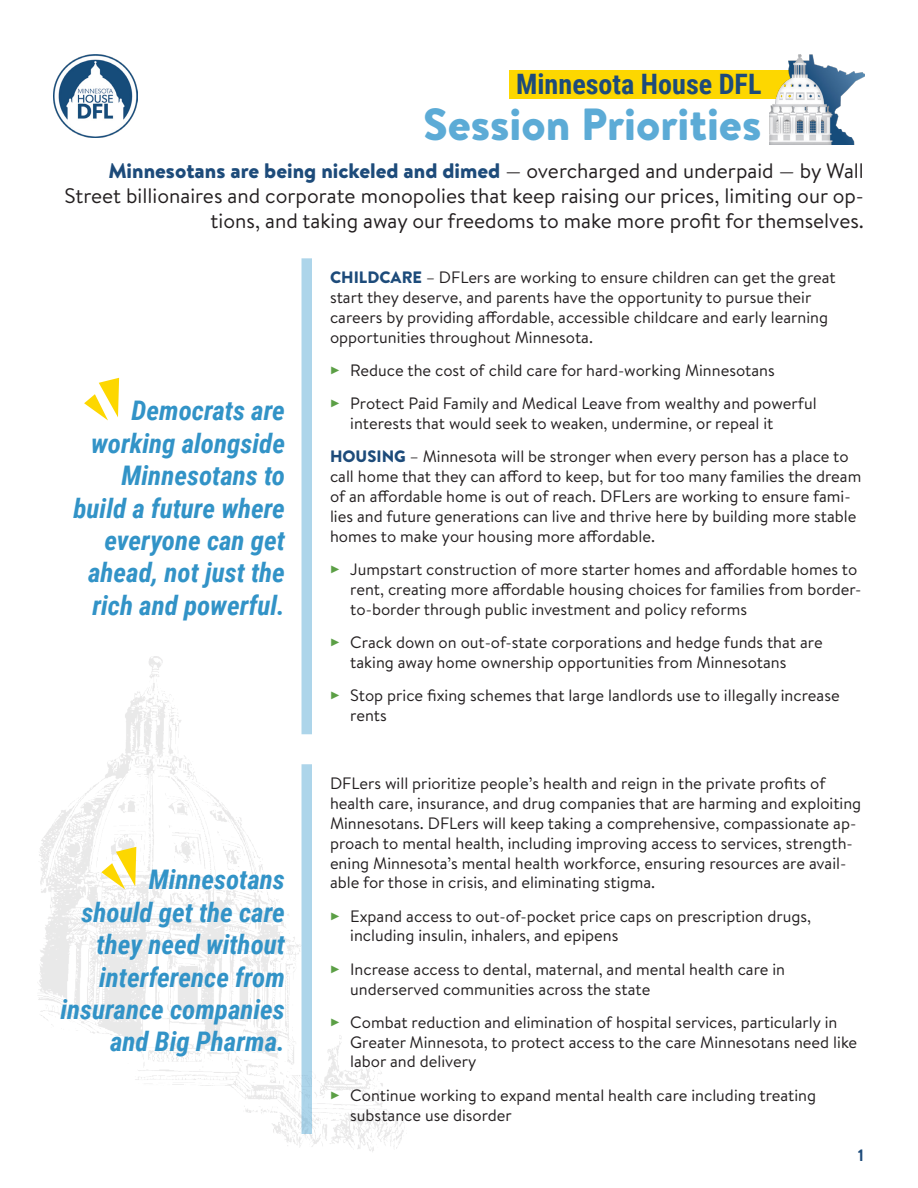
<style>
.page{position:relative;width:918px;height:1188px;background:#fff}
.page>*{position:absolute;margin:0;border:0;box-sizing:border-box;transform-origin:0 0}
.t1{font:900 45px "Brandon Text";color:#5cabd6}
.t2{font:700 28.2px "Roboto Condensed";color:#1d4b7a}
.Header_2{font:italic 700 27px/32.4px "Roboto Condensed";color:#3293c7;text-align:right}
.t3{font:21px/25.2px "Brandon Text";color:#231f20;text-align:right}
.Header_2-2{font:16.5px/19.8px "Brandon Text";color:#231f20}
.t4{font:700 16.5px "Brandon Text";color:#1d4b7a}
.s1{font-weight:900;color:#1d4b7a}
.s2{font-family:"Source Sans 3";font-weight:900;color:#5b9f45}
</style>
<div class="page">
<img style="left:38px;top:656px;width:366px;height:496px">
<div style="left:509px;top:70px;width:288px;height:28px;background:#fdd700"></div>
<svg style="left:84px;top:378px;width:35px;height:42px"></svg>
<div style="left:302px;top:258px;width:10px;height:476px;background:#add5ea"></div>
<img style="left:770px;top:54px;width:94px;height:90px">
<img style="left:54px;top:54px;width:84px;height:84px">
<svg style="left:101px;top:847px;width:35px;height:42px"></svg>
<div style="left:302px;top:764px;width:10px;height:370px;background:#add5ea"></div>
<p class="t2" style="left:516px;top:65px;width:247px">Minnesota House DFL</p>
<p class="t1" style="left:423px;top:92px;width:340px">Session Priorities</p>
<p class="t3" style="left:65px;top:157px;width:801px"><span class="s1">Minnesotans are being nickeled and dimed</span> — overcharged and underpaid — by Wall<br>Street billionaires and corporate monopolies that keep raising our prices, limiting our op&shy;tions, and taking away our freedoms to make more profit for themselves.</p>
<p class="Header_2" style="left:73px;top:394px;width:213px">Democrats are working alongside<br>Minnesotans to build a future where everyone can get ahead, not just the rich and powerful.</p>
<p class="Header_2" style="left:60px;top:863px;width:226px">Minnesotans<br>should get the care they need without interference from insurance companies and Big Pharma.</p>
<p class="Header_2-2" style="left:330px;top:267px;width:507px"><span class="s1">CHILDCARE</span> – DFLers are working to ensure children can get the great start they deserve, and parents have the opportunity to pursue their careers by providing affordable, accessible childcare and early learning opportunities throughout Minnesota.</p>
<p class="Header_2-2" style="left:330px;top:360px;width:446px"><span class="s2">▶</span> Reduce the cost of child care for hard-working Minnesotans</p>
<p class="Header_2-2" style="left:350px;top:393px;width:468px;text-indent:-20px"><span class="s2">▶</span> Protect Paid Family and Medical Leave from wealthy and powerful interests that would seek to weaken, undermine, or repeal it</p>
<p class="Header_2-2" style="left:330px;top:446px;width:533px"><span class="s1">HOUSING</span> – Minnesota will be stronger when every person has a place to call home that they can afford to keep, but for too many families the dream of an affordable home is out of reach. DFLers are working to ensure fami&shy;lies and future generations can live and thrive here by building more stable homes to make your housing more affordable.</p>
<p class="Header_2-2" style="left:350px;top:559px;width:513px;text-indent:-20px"><span class="s2">▶</span> Jumpstart construction of more starter homes and affordable homes to rent, creating more affordable housing choices for families from border&shy;to-border through public investment and policy reforms</p>
<p class="Header_2-2" style="left:350px;top:632px;width:474px;text-indent:-20px"><span class="s2">▶</span> Crack down on out-of-state corporations and hedge funds that are taking away home ownership opportunities from Minnesotans</p>
<p class="Header_2-2" style="left:350px;top:685px;width:491px;text-indent:-20px"><span class="s2">▶</span> Stop price fixing schemes that large landlords use to illegally increase rents</p>
<p class="Header_2-2" style="left:330px;top:773px;width:533px">DFLers will prioritize people’s health and reign in the private profits of health care, insurance, and drug companies that are harming and exploiting Minnesotans. DFLers will keep taking a comprehensive, compassionate ap&shy;proach to mental health, including improving access to services, strength&shy;ening Minnesota’s mental health workforce, ensuring resources are avail&shy;able for those in crisis, and eliminating stigma.</p>
<p class="Header_2-2" style="left:350px;top:905px;width:462px;text-indent:-20px"><span class="s2">▶</span> Expand access to out-of-pocket price caps on prescription drugs, including insulin, inhalers, and epipens</p>
<p class="Header_2-2" style="left:350px;top:959px;width:436px;text-indent:-20px"><span class="s2">▶</span> Increase access to dental, maternal, and mental health care in underserved communities across the state</p>
<p class="Header_2-2" style="left:350px;top:1012px;width:509px;text-indent:-20px"><span class="s2">▶</span> Combat reduction and elimination of hospital services, particularly in<br>Greater Minnesota, to protect access to the care Minnesotans need like labor and delivery</p>
<p class="Header_2-2" style="left:350px;top:1085px;width:467px;text-indent:-20px"><span class="s2">▶</span> Continue working to expand mental health care including treating substance use disorder</p>
<p class="t4" style="left:858px;top:1144px;width:8px">1</p>
</div>
